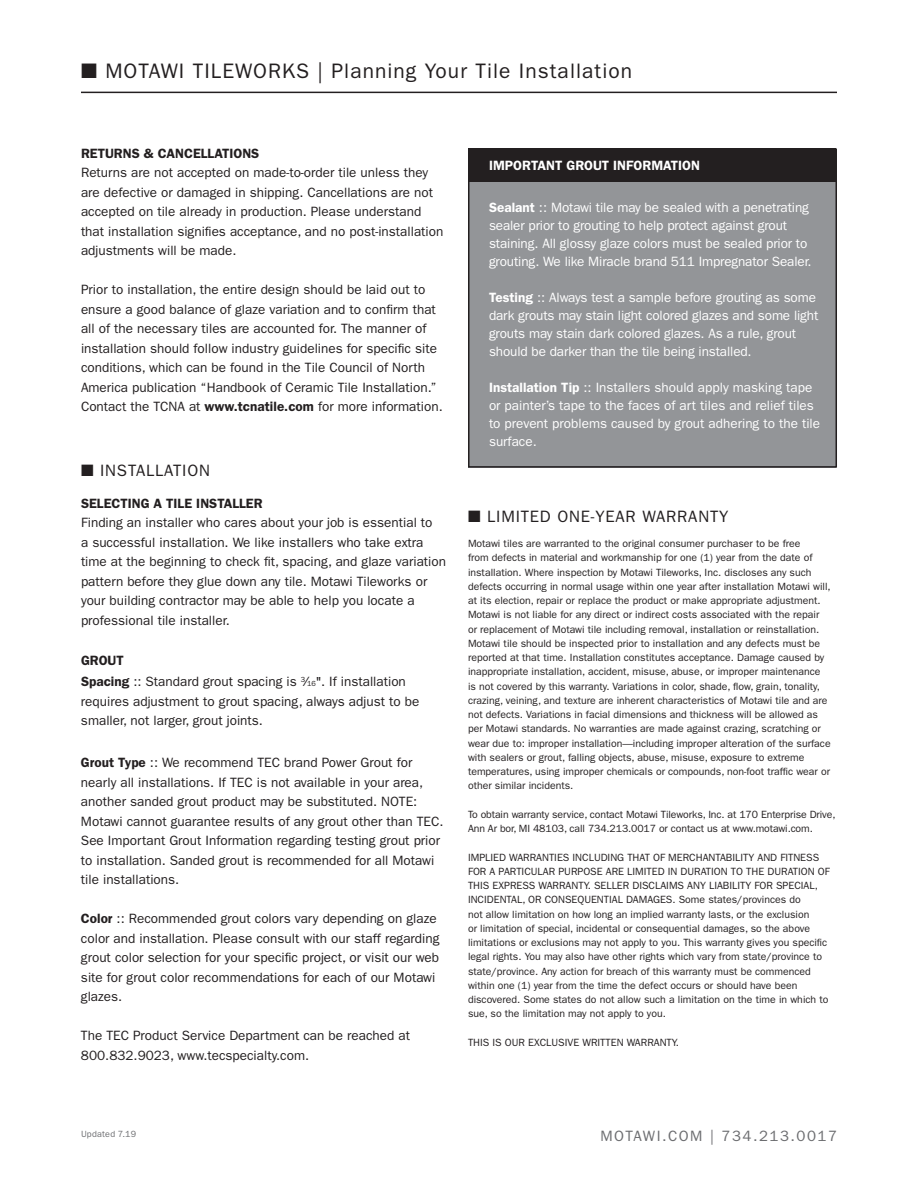
<style>
.page{position:relative;width:918px;height:1188px;background:#fff}
.page>*{position:absolute;margin:0;border:0;box-sizing:border-box;transform-origin:0 0}
.t1{font:21px "ITC Franklin Gothic Std";letter-spacing:.05em;color:#231f20}
.t2{font:16.5px "ITC Franklin Gothic Std";letter-spacing:.05em;color:#231f20}
.t3{font:15px "ITC Franklin Gothic Std";letter-spacing:.1em;color:#6c6d70}
.t4{font:13.5px/19.5px "ITC Franklin Gothic Std";color:#231f20}
.t5{font:13.5px/18px "ITC Franklin Gothic Std";letter-spacing:-.01em;color:#fff}
.t6{font:600 13.5px "ITC Franklin Gothic Std";color:#231f20}
.t7{font:600 13.5px "ITC Franklin Gothic Std";color:#fff}
.t8{font:10.5px/14.2px "ITC Franklin Gothic Std";color:#231f20}
.t9{font:9px "ITC Franklin Gothic Std";letter-spacing:.02em;color:#6c6d70}
.s1{font-weight:600}
.s2{font-size:7.35px}
.s3{font-weight:500;font-stretch:condensed}
</style>
<div class="page">
<div style="left:469px;top:148px;width:367px;height:36px;background:#231f20"></div>
<hr style="left:81px;top:92px;width:756px;height:1px;background:#231f20">
<div style="left:469px;top:182px;width:367px;height:286px;background:#939598"></div>
<div style="left:468px;top:148px;width:369px;height:320px;border:2px solid #231f20"></div>
<h1 class="t1" style="left:81px;top:59px;width:553px">■ MOTAWI TILEWORKS | Planning Your Tile Installation</h1>
<p class="t6" style="left:81px;top:145px;width:180px">RETURNS &amp; CANCELLATIONS</p>
<p class="t4" style="left:81px;top:163px;width:364px">Returns are not accepted on made-to-order tile unless they are defective or damaged in shipping. Cancellations are not accepted on tile already in production. Please understand that installation signifies acceptance, and no post-installation adjustments will be made.</p>
<p class="t4" style="left:81px;top:280px;width:363px">Prior to installation, the entire design should be laid out to ensure a good balance of glaze variation and to confirm that all of the necessary tiles are accounted for. The manner of installation should follow industry guidelines for specific site conditions, which can be found in the Tile Council of North America publication “Handbook of Ceramic Tile Installation.” Contact the TCNA at <span class="s1">www.tcnatile.com</span> for more information.</p>
<h2 class="t2" style="left:81px;top:461px;width:131px">■ INSTALLATION</h2>
<p class="t6" style="left:81px;top:495px;width:183px">SELECTING A TILE INSTALLER</p>
<p class="t4" style="left:81px;top:513px;width:367px">Finding an installer who cares about your job is essential to<br>a successful installation. We like installers who take extra time at the beginning to check fit, spacing, and glaze variation pattern before they glue down any tile. Motawi Tileworks or your building contractor may be able to help you locate a professional tile installer.</p>
<p class="t4" style="left:81px;top:650px;width:326px;line-height:21px"><span class="s1">GROUT<br>Spacing</span> :: Standard grout spacing is <sup>3</sup>⁄<span class="s2">16</span><span class="s3">"</span>. If installation</p>
<p class="t4" style="left:81px;top:692px;width:340px">requires adjustment to grout spacing, always adjust to be smaller, not larger, grout joints.</p>
<p class="t4" style="left:81px;top:753px;width:364px"><span class="s1">Grout Type</span> :: We recommend TEC brand Power Grout for nearly all installations. If TEC is not available in your area, another sanded grout product may be substituted. NOTE:<br>Motawi cannot guarantee results of any grout other than TEC.<br>See Important Grout Information regarding testing grout prior to installation. Sanded grout is recommended for all Motawi tile installations.</p>
<p class="t4" style="left:81px;top:909px;width:360px"><span class="s1">Color</span> :: Recommended grout colors vary depending on glaze color and installation. Please consult with our staff regarding grout color selection for your specific project, or visit our web site for grout color recommendations for each of our Motawi glazes.</p>
<p class="t4" style="left:81px;top:1026px;width:331px">The TEC Product Service Department can be reached at<br>800.832.9023, www.tecspecialty.com.</p>
<p class="t7" style="left:489px;top:158px;width:213px">IMPORTANT GROUT INFORMATION</p>
<p class="t5" style="left:489px;top:199px;width:324px"><span class="s1">Sealant</span> :: Motawi tile may be sealed with a penetrating sealer prior to grouting to help protect against grout staining. All glossy glaze colors must be sealed prior to grouting. We like Miracle brand 511 Impregnator Sealer.</p>
<p class="t5" style="left:489px;top:289px;width:331px"><span class="s1">Testing</span> :: Always test a sample before grouting as some dark grouts may stain light colored glazes and some light grouts may stain dark colored glazes. As a rule, grout should be darker than the tile being installed.</p>
<p class="t5" style="left:489px;top:379px;width:333px"><span class="s1">Installation Tip</span> :: Installers should apply masking tape or painter’s tape to the faces of art tiles and relief tiles to prevent problems caused by grout adhering to the tile surface.</p>
<h2 class="t2" style="left:468px;top:507px;width:262px">■ LIMITED ONE-YEAR WARRANTY</h2>
<p class="t8" style="left:468px;top:537px;width:364px">Motawi tiles are warranted to the original consumer purchaser to be free<br>from defects in material and workmanship for one (1) year from the date of installation. Where inspection by Motawi Tileworks, Inc. discloses any such defects occurring in normal usage within one year after installation Motawi will, at its election, repair or replace the product or make appropriate adjustment.<br>Motawi is not liable for any direct or indirect costs associated with the repair or replacement of Motawi tile including removal, installation or reinstallation.<br>Motawi tile should be inspected prior to installation and any defects must be reported at that time. Installation constitutes acceptance. Damage caused by inappropriate installation, accident, misuse, abuse, or improper maintenance is not covered by this warranty. Variations in color, shade, flow, grain, tonality, crazing, veining, and texture are inherent characteristics of Motawi tile and are not defects. Variations in facial dimensions and thickness will be allowed as per Motawi standards. No warranties are made against crazing, scratching or wear due to: improper installation—including improper alteration of the surface with sealers or grout, falling objects, abuse, misuse, exposure to extreme temperatures, using improper chemicals or compounds, non-foot traffic wear or other similar incidents.</p>
<p class="t8" style="left:468px;top:807px;width:369px">To obtain warranty service, contact Motawi Tileworks, Inc. at 170 Enterprise Drive,<br>Ann Ar bor, MI 48103, call 734.213.0017 or contact us at www.motawi.com.</p>
<p class="t8" style="left:468px;top:850px;width:363px">IMPLIED WARRANTIES INCLUDING THAT OF MERCHANTABILITY AND FITNESS FOR A PARTICULAR PURPOSE ARE LIMITED IN DURATION TO THE DURATION OF THIS EXPRESS WARRANTY. SELLER DISCLAIMS ANY LIABILITY FOR SPECIAL, INCIDENTAL, OR CONSEQUENTIAL DAMAGES. Some states/provinces do<br>not allow limitation on how long an implied warranty lasts, or the exclusion<br>or limitation of special, incidental or consequential damages, so the above limitations or exclusions may not apply to you. This warranty gives you specific legal rights. You may also have other rights which vary from state/province to state/province. Any action for breach of this warranty must be commenced within one (1) year from the time the defect occurs or should have been discovered. Some states do not allow such a limitation on the time in which to sue, so the limitation may not apply to you.</p>
<p class="t8" style="left:468px;top:1035px;width:213px">THIS IS OUR EXCLUSIVE WRITTEN WARRANTY.</p>
<p class="t9" style="left:81px;top:1129px;width:57px">Updated 7.19</p>
<h3 class="t3" style="left:600px;top:1127px;width:238px">MOTAWI.COM | 734.213.0017</h3>
</div>
